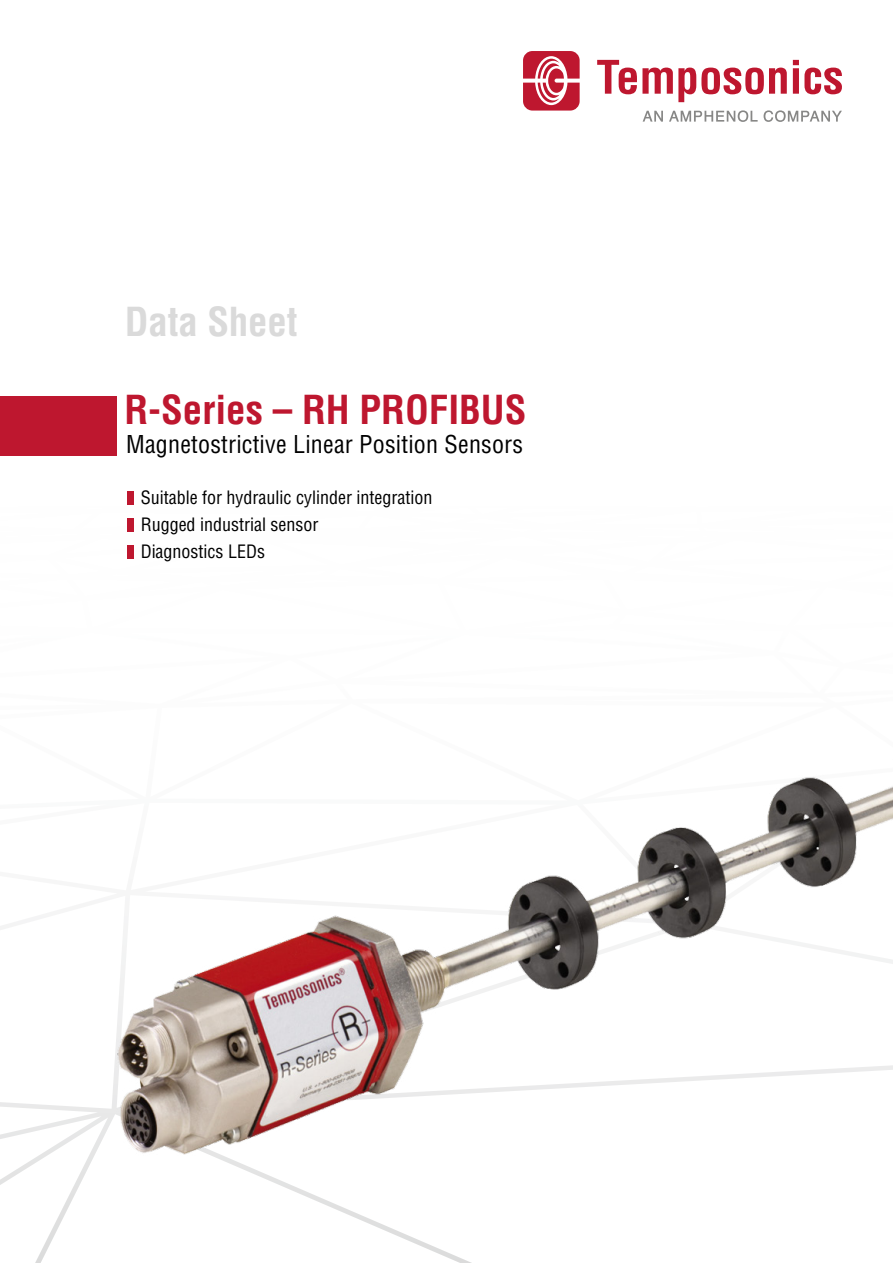
<style>
.page{position:relative;width:893px;height:1263px;background:#fff}
.page>*{position:absolute;margin:0;border:0;box-sizing:border-box;transform-origin:0 0}
.t1{font:700 condensed 39px "Helvetica LT Pro";color:#be172f}
.t2{font:700 condensed 39px "Helvetica LT Std";letter-spacing:-.005em;color:#dadada}
.t3{font:condensed 24px "Helvetica LT Std";letter-spacing:.01em;color:#000}
.t4{font:condensed 18px/27px "Helvetica LT Std";color:#000}
</style>
<div class="page">
<svg style="left:0;top:493px;width:472px;height:770px"></svg>
<img style="left:112px;top:665px;width:781px;height:492px">
<div style="left:0;top:396px;width:116px;height:59px;background:#be172f"></div>
<svg style="left:597px;top:60px;width:190px;height:42px"></svg>
<svg style="left:793px;top:60px;width:49px;height:34px"></svg>
<svg style="left:643px;top:111px;width:20px;height:11px"></svg>
<svg style="left:669px;top:110px;width:89px;height:12px"></svg>
<svg style="left:764px;top:110px;width:78px;height:12px"></svg>
<svg style="left:523px;top:51px;width:57px;height:60px"></svg>
<div style="left:128px;top:491px;width:6px;height:13px;background:#be172f"></div>
<div style="left:128px;top:518px;width:6px;height:13px;background:#be172f"></div>
<div style="left:128px;top:545px;width:6px;height:13px;background:#be172f"></div>
<h1 class="t2" style="left:125px;top:298px;width:174px">Data Sheet</h1>
<h1 class="t1" style="left:124px;top:384px;width:403px">R-Series – RH PROFIBUS</h1>
<h2 class="t3" style="left:126px;top:429px;width:398px">Magnetostrictive Linear Position Sensors</h2>
<p class="t4" style="left:141px;top:484px;width:293px">Suitable for hydraulic cylinder integration<br>Rugged industrial sensor<br>Diagnostics LEDs</p>
</div>
